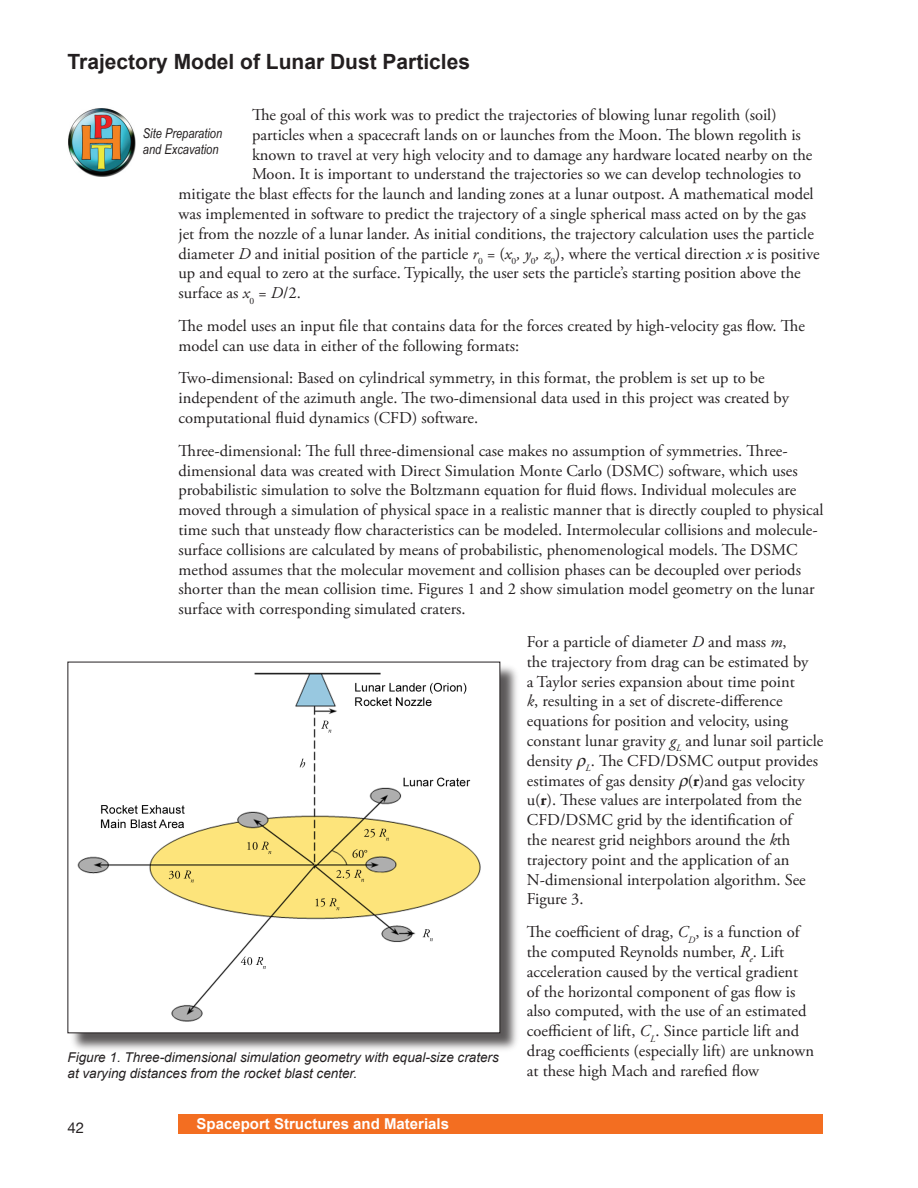
<style>
.page{position:relative;width:918px;height:1188px;background:#fff}
.page>*{position:absolute;margin:0;border:0;box-sizing:border-box;transform-origin:0 0}
.Body_Title{font:700 21px "Arial";color:#231f20}
.Body_Paragraph_style{font:16.5px/19.8px "Adobe Garamond Pro";color:#231f20}
.t1{font:700 15px "Arial";color:#fff}
.t2{font:15px "Helvetica Neue";color:#231f20}
.Figure_Caption_Style{font:italic 13.5px/16.2px "Arial";color:#231f20}
.Figure_captions{font:italic 13.5px/16.2px "Arial Narrow";color:#231f20}
.s1{font-style:italic}
.s2{font-weight:700}
</style>
<div class="page">
<div style="left:178px;top:1114px;width:646px;height:20px;background:#f36e21"></div>
<div style="left:69px;top:663px;width:451px;height:391px;background:#231f20;opacity:.75"></div>
<img style="left:70px;top:664px;width:428px;height:367px">
<img style="left:68px;top:108px;width:67px;height:68px">
<p class="Body_Title" style="left:68px;top:50px;width:404px">Trajectory Model of Lunar Dust Particles</p>
<p class="Body_Paragraph_style" style="left:252px;top:105px;width:526px">The goal of this work was to predict the trajectories of blowing lunar regolith (soil)</p>
<p class="Body_Paragraph_style" style="left:252px;top:125px;width:550px">particles when a spacecraft lands on or launches from the Moon. The blown regolith is</p>
<p class="Body_Paragraph_style" style="left:252px;top:145px;width:562px">known to travel at very high velocity and to damage any hardware located nearby on the</p>
<p class="Body_Paragraph_style" style="left:252px;top:165px;width:551px">Moon. It is important to understand the trajectories so we can develop technologies to</p>
<p class="Body_Paragraph_style" style="left:178px;top:185px;width:637px">mitigate the blast effects for the launch and landing zones at a lunar outpost. A mathematical model</p>
<p class="Body_Paragraph_style" style="left:178px;top:204px;width:629px">was implemented in software to predict the trajectory of a single spherical mass acted on by the gas</p>
<p class="Body_Paragraph_style" style="left:178px;top:224px;width:637px">jet from the nozzle of a lunar lander. As initial conditions, the trajectory calculation uses the particle</p>
<p class="Body_Paragraph_style" style="left:178px;top:244px;width:643px">diameter <span class="s1">D</span> and initial position of the particle <span class="s1">r</span><sub>0</sub> = (<span class="s1">x</span><sub>0</sub><span class="s1">, y</span><sub>0</sub><span class="s1">, z</span><sub>0</sub>), where the vertical direction <span class="s1">x</span> is positive</p>
<p class="Body_Paragraph_style" style="left:178px;top:264px;width:624px">up and equal to zero at the surface. Typically, the user sets the particle’s starting position above the</p>
<p class="Body_Paragraph_style" style="left:178px;top:284px;width:124px">surface as <span class="s1">x</span><sub>0</sub> = <span class="s1">D</span>/2.</p>
<p class="Body_Paragraph_style" style="left:178px;top:316px;width:628px">The model uses an input file that contains data for the forces created by high-velocity gas flow. The model can use data in either of the following formats:</p>
<p class="Body_Paragraph_style" style="left:178px;top:369px;width:612px">Two-dimensional: Based on cylindrical symmetry, in this format, the problem is set up to be independent of the azimuth angle. The two-dimensional data used in this project was created by computational fluid dynamics (CFD) software.</p>
<p class="Body_Paragraph_style" style="left:178px;top:441px;width:646px">Three-dimensional: The full three-dimensional case makes no assumption of symmetries. Three&shy;dimensional data was created with Direct Simulation Monte Carlo (DSMC) software, which uses probabilistic simulation to solve the Boltzmann equation for fluid flows. Individual molecules are moved through a simulation of physical space in a realistic manner that is directly coupled to physical time such that unsteady flow characteristics can be modeled. Intermolecular collisions and molecule&shy;surface collisions are calculated by means of probabilistic, phenomenological models. The DSMC method assumes that the molecular movement and collision phases can be decoupled over periods shorter than the mean collision time. Figures 1 and 2 show simulation model geometry on the lunar surface with corresponding simulated craters.</p>
<p class="Body_Paragraph_style" style="left:527px;top:632px;width:298px">For a particle of diameter <span class="s1">D</span> and mass <span class="s1">m</span>,<br>the trajectory from drag can be estimated by<br>a Taylor series expansion about time point<br><span class="s1">k</span>, resulting in a set of discrete-difference equations for position and velocity, using constant lunar gravity <span class="s1">g</span><sub>L</sub> and lunar soil particle density <sub>L</sub>. The CFD/DSMC output provides estimates of gas density (<span class="s2">r</span>)and gas velocity u(<span class="s2">r</span>). These values are interpolated from the CFD/DSMC grid by the identification of<br>the nearest grid neighbors around the <span class="s1">k</span>th trajectory point and the application of an N-dimensional interpolation algorithm. See Figure 3.</p>
<p class="Body_Paragraph_style" style="left:527px;top:923px;width:289px">The coefficient of drag, <span class="s1">C</span><sub>D</sub>, is a function of the computed Reynolds number, <span class="s1">R</span><sub>e</sub>. Lift acceleration caused by the vertical gradient of the horizontal component of gas flow is also computed, with the use of an estimated coefficient of lift, <span class="s1">C</span><sub>L</sub>. Since particle lift and drag coefficients (especially lift) are unknown at these high Mach and rarefied flow</p>
<p class="Figure_captions" style="left:143px;top:125px;width:81px">Site Preparation and Excavation</p>
<p class="Figure_Caption_Style" style="left:68px;top:1049px;width:433px">Figure 1. Three-dimensional simulation geometry with equal-size craters at varying distances from the rocket blast center.</p>
<p class="t2" style="left:68px;top:1118px;width:9px">42</p>
<p class="t1" style="left:196px;top:1116px;width:254px">Spaceport Structures and Materials</p>
</div>
